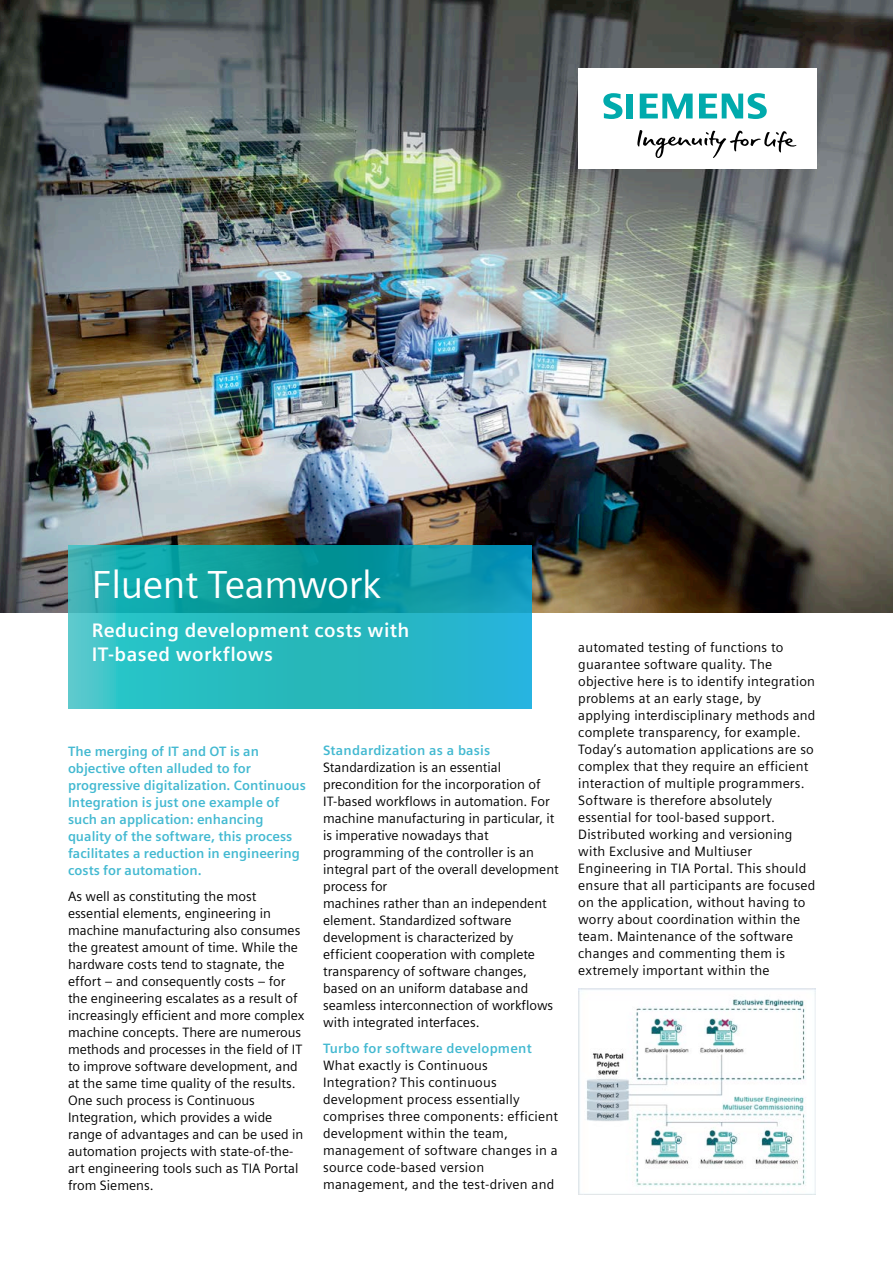
<style>
.page{position:relative;width:893px;height:1263px;background:#fff}
.page>*{position:absolute;margin:0;border:0;box-sizing:border-box;transform-origin:0 0}
.t1{font:39px "Siemens Sans Global";letter-spacing:-.01em;color:#fff}
.t2{font:700 19.5px/23.4px "Siemens Sans Global";letter-spacing:.02em;color:#fff}
.t3{font:13.5px/17px "Siemens Sans Global";color:#000}
.t4{font:700 13.5px/17px "Siemens Sans Global";color:#43b9d1}
</style>
<div class="page">
<img style="left:0;top:0;width:893px;height:612px">
<div style="left:578px;top:68px;width:238px;height:101px;background:#fff"></div>
<svg style="left:637px;top:130px;width:159px;height:28px"></svg>
<svg style="left:603px;top:93px;width:30px;height:26px"></svg>
<svg style="left:640px;top:94px;width:53px;height:25px"></svg>
<svg style="left:699px;top:93px;width:68px;height:26px"></svg>
<svg style="left:68px;top:546px;width:463px;height:162px;background:#1faeb8"></svg>
<img style="left:578px;top:988px;width:238px;height:206px">
<h1 class="t1" style="left:92px;top:556px;width:291px">Fluent Teamwork</h1>
<h2 class="t2" style="left:92px;top:619px;width:319px">Reducing development costs with<br>IT-based workflows</h2>
<p class="t4" style="left:68px;top:743px;width:239px">The merging of IT and OT is an objective often alluded to for progressive digitalization. Continuous Integration is just one example of such an application: enhancing quality of the software, this process facilitates a reduction in engineering costs for automation.</p>
<p class="t3" style="left:68px;top:888px;width:238px">As well as constituting the most essential elements, engineering in machine manufacturing also consumes the greatest amount of time. While the hardware costs tend to stagnate, the effort – and consequently costs – for the engineering escalates as a result of increasingly efficient and more complex machine concepts. There are numerous methods and processes in the field of IT to improve software development, and at the same time quality of the results.<br>One such process is Continuous Integration, which provides a wide range of advantages and can be used in automation projects with state-of-the&shy;art engineering tools such as TIA Portal from Siemens.</p>
<p class="t4" style="left:323px;top:742px;width:169px">Standardization as a basis</p>
<p class="t3" style="left:323px;top:759px;width:237px">Standardization is an essential precondition for the incorporation of IT-based workflows in automation. For machine manufacturing in particular, it is imperative nowadays that programming of the controller is an integral part of the overall development process for<br>machines rather than an independent element. Standardized software development is characterized by efficient cooperation with complete transparency of software changes, based on an uniform database and seamless interconnection of workflows with integrated interfaces.</p>
<p class="t4" style="left:323px;top:1039px;width:210px">Turbo for software development</p>
<p class="t3" style="left:323px;top:1057px;width:236px">What exactly is Continuous<br>Integration? This continuous development process essentially comprises three components: efficient development within the team, management of software changes in a source code-based version management, and the test-driven and</p>
<p class="t3" style="left:578px;top:639px;width:239px">automated testing of functions to guarantee software quality. The objective here is to identify integration problems at an early stage, by applying interdisciplinary methods and complete transparency, for example.<br>Today’s automation applications are so complex that they require an efficient interaction of multiple programmers.<br>Software is therefore absolutely essential for tool-based support.<br>Distributed working and versioning with Exclusive and Multiuser Engineering in TIA Portal. This should ensure that all participants are focused on the application, without having to worry about coordination within the team. Maintenance of the software changes and commenting them is extremely important within the</p>
</div>
